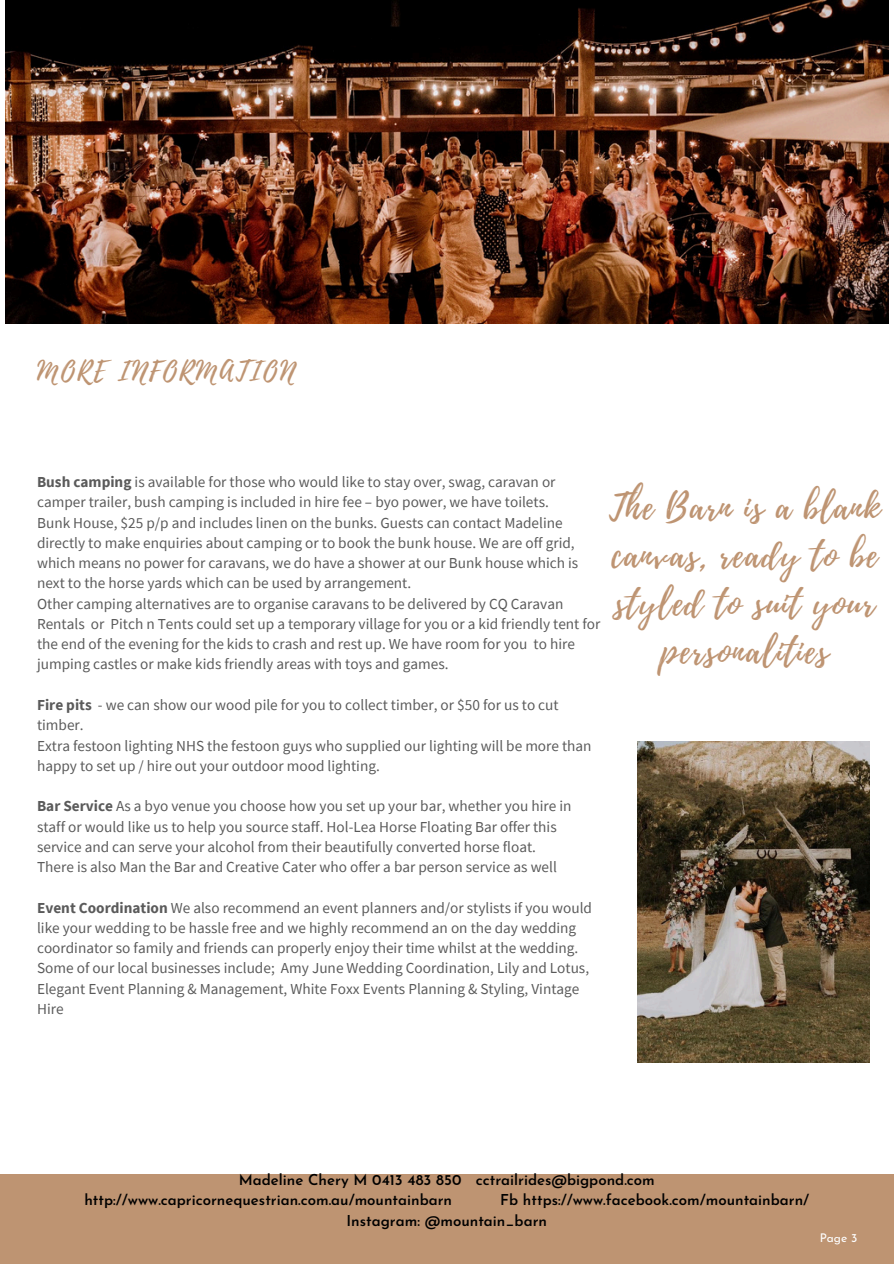
<style>
.page{position:relative;width:894px;height:1264px;background:#fff}
.page>*{position:absolute;margin:0;border:0;box-sizing:border-box;transform-origin:0 0}
.t1{font:34.95px/48.2px "Playlist Script";letter-spacing:.04em;color:#be9472;text-align:center}
.t2{font:26.1px "Playlist Script";letter-spacing:.09em;color:#be9472}
.t3{font:15.3px/20.2px "Source Sans Pro";color:#000}
.t4{font:600 15px/20.2px "Josefin Sans";color:#000}
.t5{font:12px "Josefin Sans";color:#fff}
.s1{font-weight:700}
</style>
<div class="page">
<div style="left:0;top:1174px;width:893px;height:89px;background:#be9472"></div>
<img style="left:6px;top:0;width:882px;height:323px">
<img style="left:637px;top:742px;width:232px;height:320px">
<h4 class="t2" style="left:37px;top:352px;width:259px">MORE INFORMATION</h4>
<p class="t3" style="left:37px;top:471px;width:564px"><span class="s1">Bush camping</span> is available for those who would like to stay over, swag, caravan or camper trailer, bush camping is included in hire fee – byo power, we have toilets.<br>Bunk House, $25 p/p and includes linen on the bunks. Guests can contact Madeline directly to make enquiries about camping or to book the bunk house. We are off grid, which means no power for caravans, we do have a shower at our Bunk house which is next to the horse yards which can be used by arrangement.<br>Other camping alternatives are to organise caravans to be delivered by CQ Caravan Rentals or Pitch n Tents could set up a temporary village for you or a kid friendly tent for the end of the evening for the kids to crash and rest up. We have room for you to hire jumping castles or make kids friendly areas with toys and games.</p>
<p class="t3" style="left:37px;top:694px;width:556px"><span class="s1">Fire pits</span> - we can show our wood pile for you to collect timber, or $50 for us to cut timber.<br>Extra festoon lighting NHS the festoon guys who supplied our lighting will be more than happy to set up / hire out your outdoor mood lighting.</p>
<p class="t3" style="left:37px;top:795px;width:536px"><span class="s1">Bar Service</span> As a byo venue you choose how you set up your bar, whether you hire in staff or would like us to help you source staff. Hol-Lea Horse Floating Bar offer this service and can serve your alcohol from their beautifully converted horse float.<br>There is also Man the Bar and Creative Cater who offer a bar person service as well</p>
<p class="t3" style="left:37px;top:897px;width:556px"><span class="s1">Event Coordination</span> We also recommend an event planners and/or stylists if you would like your wedding to be hassle free and we highly recommend an on the day wedding coordinator so family and friends can properly enjoy their time whilst at the wedding.<br>Some of our local businesses include; Amy June Wedding Coordination, Lily and Lotus, Elegant Event Planning &amp; Management, White Foxx Events Planning &amp; Styling, Vintage Hire</p>
<h4 class="t1" style="left:609px;top:484px;width:272px">The Barn is a blank canvas, ready to be styled to suit your personalities</h4>
<h4 class="t4" style="left:84px;top:1171px;width:571px;text-indent:154px">Madeline Chery M 0413 483 850 cctrailrides@bigpond.com http://www.capricornequestrian.com.au/mountainbarn</h4>
<h4 class="t4" style="left:346px;top:1191px;width:464px;text-indent:154px">Fb https://www.facebook.com/mountainbarn/<br>Instagram: @mountain_barn</h4>
<h4 class="t5" style="left:819px;top:1232px;width:39px">Page 3</h4>
</div>
